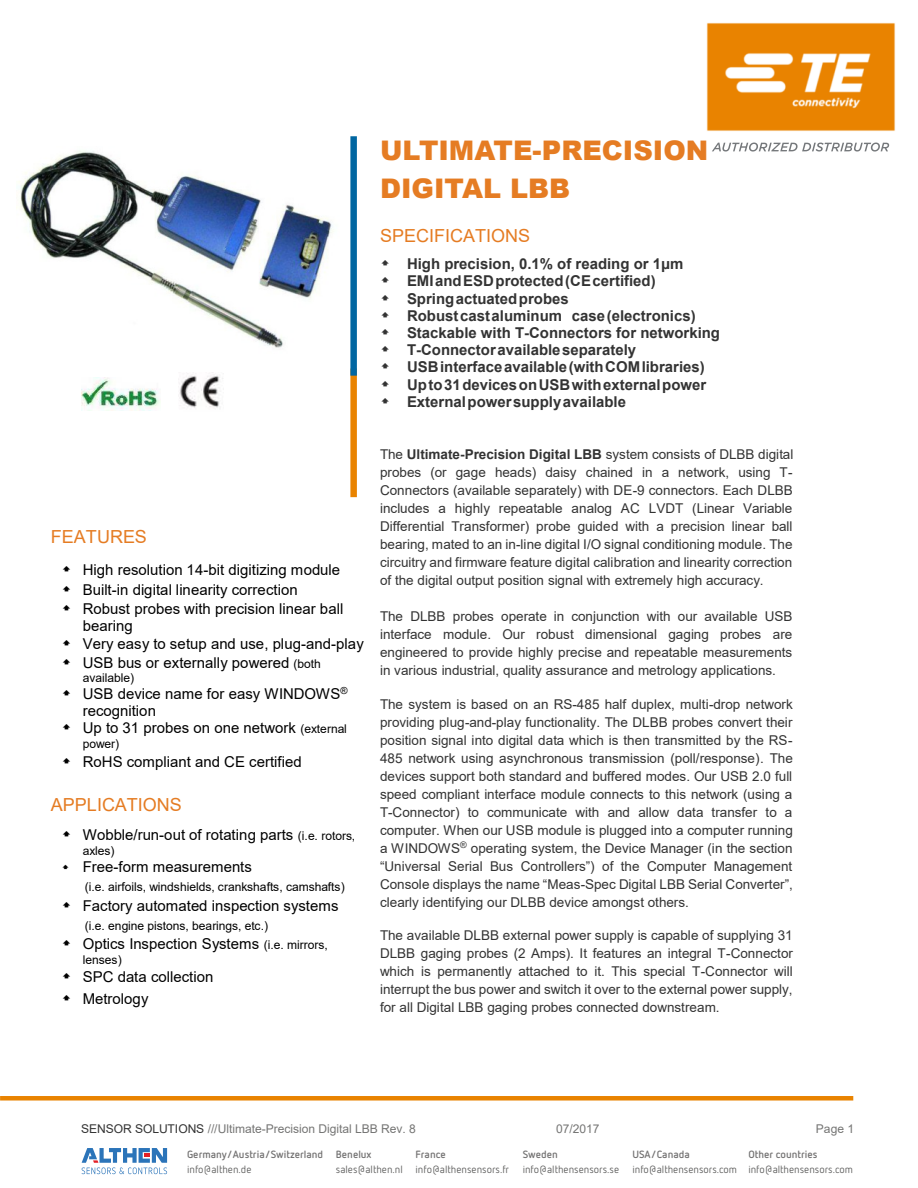
<style>
.page{position:relative;width:918px;height:1188px;background:#fff}
.page>*{position:absolute;margin:0;border:0;box-sizing:border-box;transform-origin:0 0}
.t1{font:900 27px/38.1px "Arial";color:#e57c23}
.t2{font:18px "Arial";color:#e57c23}
.t3{font:15px/18px "Arial";color:#000}
.t4{font:700 15px/17.2px "Arial";color:#333}
.t5{font:13.5px/18px "Arial";color:#333;text-align:justify}
.t6{font:12px "Arial";color:#000}
.t7{font:12px "Arial";color:#757574}
.t8{font:10.5px "Netto OT";color:#5c5c5b}
.t9{font:700 10.5px "Netto OT";color:#737272}
.s1{font-size:12px}
.s2{font-weight:700}
.s3{color:#333}
</style>
<div class="page">
<div style="left:0;top:1096px;width:853px;height:5px;background:#e98300"></div>
<img style="left:706px;top:22px;width:190px;height:124px">
<div style="left:350px;top:368px;width:7px;height:129px;background:#e98300"></div>
<div style="left:350px;top:136px;width:7px;height:240px;background:#0066a1"></div>
<img style="left:82px;top:377px;width:79px;height:34px">
<img style="left:179px;top:373px;width:44px;height:35px">
<img style="left:19px;top:151px;width:314px;height:197px">
<svg style="left:712px;top:143px;width:177px;height:9px"></svg>
<svg style="left:82px;top:1148px;width:85px;height:26px"></svg>
<h2 class="t2" style="left:51px;top:530px;width:98px">FEATURES</h2>
<p class="t3" style="left:83px;top:561px;width:259px;line-height:20.5px">High resolution 14-bit digitizing module<br>Built-in digital linearity correction</p>
<p class="t3" style="left:83px;top:601px;width:283px">Robust probes with precision linear ball bearing<br>Very easy to setup and use, plug-and-play<br>USB bus or externally powered <span class="s1">(both</span></p>
<p class="t6" style="left:83px;top:673px;width:53px">available)</p>
<p class="t3" style="left:83px;top:686px;width:267px;line-height:17.2px">USB device name for easy WINDOWS<sup>® </sup>recognition<br>Up to 31 probes on one network <span class="s1">(external</span></p>
<p class="t6" style="left:83px;top:739px;width:38px">power)</p>
<p class="t3" style="left:83px;top:754px;width:220px">RoHS compliant and CE certified</p>
<h2 class="t2" style="left:51px;top:798px;width:133px">APPLICATIONS</h2>
<p class="t3" style="left:83px;top:827px;width:274px">Wobble/run-out of rotating parts <span class="s1">(i.e. rotors,</span></p>
<p class="t6" style="left:83px;top:846px;width:33px">axles)</p>
<p class="t3" style="left:83px;top:859px;width:171px">Free-form measurements</p>
<p class="t6" style="left:85px;top:882px;width:261px">(i.e. airfoils, windshields, crankshafts, camshafts)</p>
<p class="t3" style="left:83px;top:898px;width:257px">Factory automated inspection systems</p>
<p class="t6" style="left:85px;top:921px;width:185px">(i.e. engine pistons, bearings, etc.)</p>
<p class="t3" style="left:83px;top:936px;width:247px">Optics Inspection Systems <span class="s1">(i.e. mirrors,</span></p>
<p class="t6" style="left:83px;top:955px;width:40px">lenses)</p>
<p class="t3" style="left:83px;top:968px;width:132px;line-height:21.6px">SPC data collection<br>Metrology</p>
<h1 class="t1" style="left:380px;top:134px;width:330px">ULTIMATE-PRECISION<br>DIGITAL LBB</h1>
<h2 class="t2" style="left:380px;top:229px;width:152px">SPECIFICATIONS</h2>
<p class="t4" style="left:407px;top:256px;width:315px">High precision, 0.1% of reading or 1μm<br>EMI and ESD protected (CE certified)<br>Spring actuated probes<br>Robust cast aluminum case (electronics)<br>Stackable with T-Connectors for networking T-Connector available separately<br>USB interface available (with COM libraries)<br>Up to 31 devices on USB with external power External power supply available</p>
<p class="t5" style="left:380px;top:447px;width:415px">The <span class="s2">Ultimate-Precision Digital LBB</span> system consists of DLBB digital probes (or gage heads) daisy chained in a network, using T-Connectors (available separately) with DE-9 connectors. Each DLBB includes a highly repeatable analog AC LVDT (Linear Variable Differential Transformer) probe guided with a precision linear ball bearing, mated to an in-line digital I/O signal conditioning module. The circuitry and firmware feature digital calibration and linearity correction of the digital output position signal with extremely high accuracy.</p>
<p class="t5" style="left:380px;top:609px;width:414px">The DLBB probes operate in conjunction with our available USB interface module. Our robust dimensional gaging probes are engineered to provide highly precise and repeatable measurements in various industrial, quality assurance and metrology applications.</p>
<p class="t5" style="left:380px;top:696px;width:414px">The system is based on an RS-485 half duplex, multi-drop network providing plug-and-play functionality. The DLBB probes convert their position signal into digital data which is then transmitted by the RS-485 network using asynchronous transmission (poll/response). The devices support both standard and buffered modes. Our USB 2.0 full speed compliant interface module connects to this network (using a T-Connector) to communicate with and allow data transfer to a computer. When our USB module is plugged into a computer running a WINDOWS<sup>®</sup> operating system, the Device Manager (in the section “Universal Serial Bus Controllers”) of the Computer Management Console displays the name “Meas-Spec Digital LBB Serial Converter”, clearly identifying our DLBB device amongst others.</p>
<p class="t5" style="left:380px;top:928px;width:414px">The available DLBB external power supply is capable of supplying 31<br>DLBB gaging probes (2 Amps). It features an integral T-Connector which is permanently attached to it. This special T-Connector will interrupt the bus power and switch it over to the external power supply, for all Digital LBB gaging probes connected downstream.</p>
<p class="t7" style="left:81px;top:1124px;width:336px"><span class="s3">SENSOR SOLUTIONS</span> ///Ultimate-Precision Digital LBB Rev. 8</p>
<p class="t7" style="left:556px;top:1124px;width:45px">07/2017</p>
<p class="t7" style="left:816px;top:1124px;width:40px">Page 1</p>
<p class="t9" style="left:187px;top:1150px;width:138px">Germany/Austria/Switzerland</p>
<p class="t8" style="left:187px;top:1165px;width:66px">info@althen.de</p>
<p class="t9" style="left:336px;top:1150px;width:37px">Benelux</p>
<p class="t8" style="left:336px;top:1165px;width:69px">sales@althen.nl</p>
<p class="t9" style="left:416px;top:1150px;width:32px">France</p>
<p class="t8" style="left:416px;top:1165px;width:95px">info@althensensors.fr</p>
<p class="t9" style="left:523px;top:1150px;width:37px">Sweden</p>
<p class="t8" style="left:523px;top:1165px;width:98px">info@althensensors.se</p>
<p class="t9" style="left:632px;top:1150px;width:59px">USA/Canada</p>
<p class="t8" style="left:632px;top:1165px;width:106px">info@althensensors.com</p>
<p class="t9" style="left:748px;top:1150px;width:71px">Other countries</p>
<p class="t8" style="left:748px;top:1165px;width:106px">info@althensensors.com</p>
</div>
